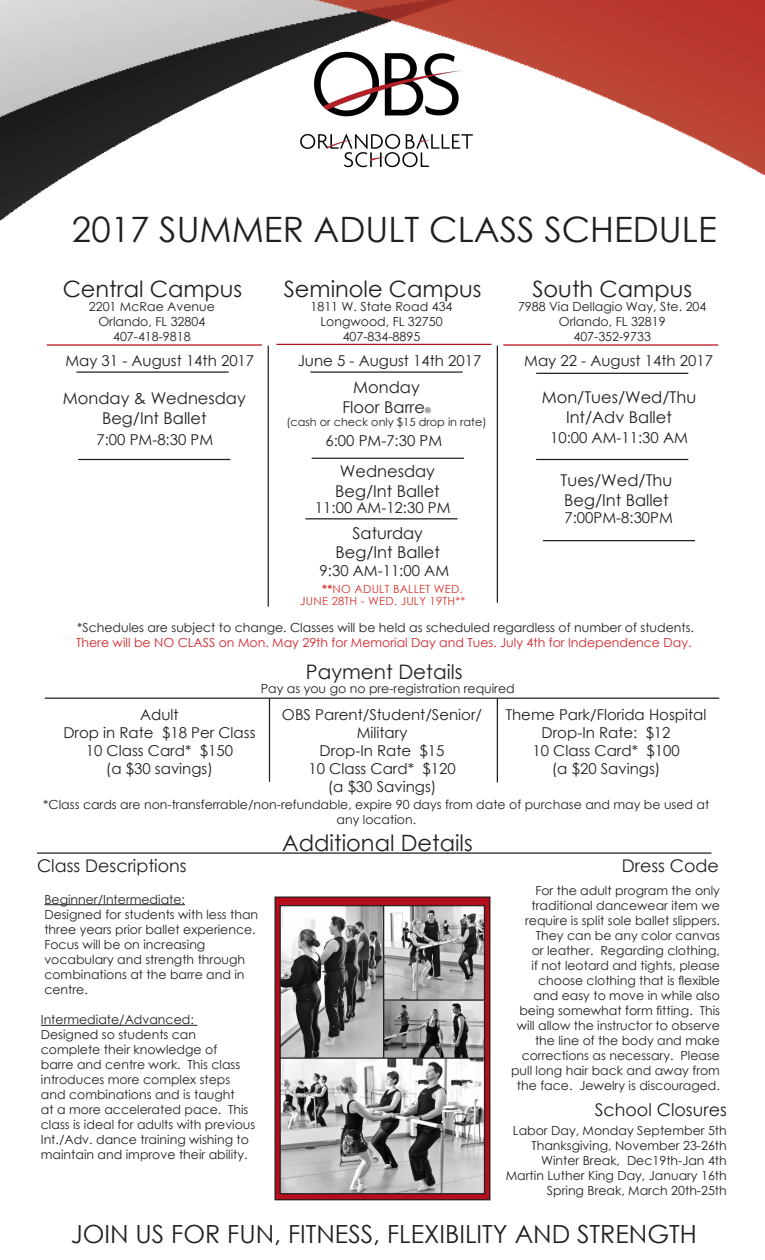
<style>
.page{position:relative;width:765px;height:1260px;background:#fff}
.page>*{position:absolute;margin:0;border:0;box-sizing:border-box;transform-origin:0 0}
.t1{font:35px "Century Gothic";color:#231f20}
.t2{font:25px "Century Gothic";color:#231f20}
.t3{font:22.5px "Century Gothic";color:#231f20}
.t4{font:20px "Century Gothic";color:#231f20}
.t5{font:17.5px "Century Gothic";color:#231f20}
.t6{font:16.25px "Century Gothic";color:#231f20}
.t7{font:15px/18px "Century Gothic";color:#231f20;text-align:center}
.t8{font:12.5px/15px "Century Gothic";color:#231f20}
.t9{font:12.5px "Century Gothic";color:#d1232a}
.t10{font:11.25px/12.5px "Century Gothic";letter-spacing:.02em;color:#d3342f;text-align:right}
.t11{font:11.25px "Century Gothic";color:#231f20}
.s1{font-size:7.5px}
.s2{font-weight:700}
</style>
<div class="page">
<img style="left:0;top:0;width:765px;height:221px">
<svg style="left:277px;top:899px;width:211px;height:299px;background:#a9111c"></svg>
<div style="left:275px;top:897px;width:215px;height:303px;border:1px solid #231f20"></div>
<img style="left:384px;top:1001px;width:99px;height:56px">
<img style="left:384px;top:907px;width:99px;height:92px">
<div style="left:342px;top:905px;width:143px;height:96px;border:1px solid #231f20"></div>
<img style="left:282px;top:907px;width:100px;height:150px">
<div style="left:280px;top:905px;width:104px;height:155px;border:1px solid #231f20"></div>
<img style="left:282px;top:1059px;width:201px;height:133px">
<div style="left:280px;top:1057px;width:205px;height:137px;border:1px solid #231f20"></div>
<img style="left:272px;top:23px;width:229px;height:172px">
<hr style="left:497px;top:346px;width:1px;height:257px;background:#231f20">
<hr style="left:268px;top:346px;width:1px;height:261px;background:#231f20">
<hr style="left:503px;top:344px;width:215px;height:2px;background:#b50e1a">
<hr style="left:276px;top:344px;width:215px;height:1px;background:#b50e1a">
<hr style="left:47px;top:344px;width:215px;height:2px;background:#b50e1a">
<hr style="left:44px;top:904px;width:141px;height:1px;background:#231f20">
<hr style="left:41px;top:1025px;width:156px;height:1px;background:#231f20">
<hr style="left:45px;top:698px;width:674px;height:1px;background:#231f20">
<hr style="left:497px;top:699px;width:1px;height:83px;background:#231f20">
<hr style="left:269px;top:699px;width:1px;height:83px;background:#231f20">
<hr style="left:37px;top:852px;width:674px;height:2px;background:#231f20">
<hr style="left:536px;top:459px;width:152px;height:1px;background:#231f20">
<hr style="left:543px;top:540px;width:152px;height:1px;background:#231f20">
<hr style="left:78px;top:459px;width:152px;height:1px;background:#231f20">
<hr style="left:312px;top:458px;width:152px;height:1px;background:#231f20">
<hr style="left:305px;top:518px;width:153px;height:1px;background:#231f20">
<hr style="left:536px;top:373px;width:152px;height:1px;background:#231f20">
<hr style="left:310px;top:371px;width:153px;height:2px;background:#231f20">
<hr style="left:76px;top:371px;width:153px;height:2px;background:#231f20">
<p class="t1" style="left:72px;top:205px;width:646px">2017 SUMMER ADULT CLASS SCHEDULE</p>
<p class="t3" style="left:63px;top:273px;width:181px">Central Campus</p>
<p class="t3" style="left:284px;top:273px;width:199px">Seminole Campus</p>
<p class="t3" style="left:532px;top:273px;width:161px">South Campus</p>
<p class="t8" style="left:518px;top:298px;width:190px">7988 Via Dellagio Way, Ste. 204</p>
<p class="t8" style="left:559px;top:313px;width:108px">Orlando, FL 32819</p>
<p class="t8" style="left:573px;top:328px;width:79px">407-352-9733</p>
<p class="t8" style="left:89px;top:298px;width:128px">2201 McRae Avenue</p>
<p class="t8" style="left:98px;top:313px;width:108px">Orlando, FL 32804</p>
<p class="t8" style="left:113px;top:328px;width:79px">407-418-9818</p>
<p class="t8" style="left:310px;top:298px;width:144px">1811 W. State Road 434</p>
<p class="t8" style="left:320px;top:313px;width:124px">Longwood, FL 32750</p>
<p class="t8" style="left:343px;top:328px;width:79px">407-834-8895</p>
<p class="t7" style="left:65px;top:351px;width:190px">May 31 - August 14th 2017</p>
<p class="t7" style="left:298px;top:351px;width:185px">June 5 - August 14th 2017</p>
<p class="t7" style="left:524px;top:351px;width:190px">May 22 - August 14th 2017</p>
<p class="t6" style="left:63px;top:387px;width:184px">Monday &amp; Wednesday</p>
<p class="t6" style="left:102px;top:406px;width:106px">Beg/Int Ballet</p>
<p class="t7" style="left:96px;top:430px;width:118px">7:00 PM-8:30 PM</p>
<p class="t6" style="left:353px;top:376px;width:68px">Monday</p>
<p class="t6" style="left:342px;top:395px;width:90px">Floor Barre<span class="s1">®</span></p>
<p class="t11" style="left:286px;top:414px;width:202px">(cash or check only $15 drop in rate)</p>
<p class="t7" style="left:325px;top:431px;width:118px">6:00 PM-7:30 PM</p>
<p class="t6" style="left:340px;top:460px;width:97px">Wednesday</p>
<p class="t6" style="left:335px;top:479px;width:106px">Beg/Int Ballet</p>
<p class="t7" style="left:315px;top:498px;width:137px">11:00 AM-12:30 PM</p>
<p class="t6" style="left:353px;top:521px;width:72px">Saturday</p>
<p class="t6" style="left:336px;top:541px;width:106px">Beg/Int Ballet</p>
<p class="t7" style="left:320px;top:562px;width:131px">9:30 AM-11:00 AM</p>
<p class="t6" style="left:542px;top:386px;width:156px">Mon/Tues/Wed/Thu</p>
<p class="t6" style="left:566px;top:405px;width:107px">Int/Adv Ballet</p>
<p class="t7" style="left:550px;top:429px;width:139px">10:00 AM-11:30 AM</p>
<p class="t6" style="left:561px;top:469px;width:113px">Tues/Wed/Thu</p>
<p class="t6" style="left:564px;top:488px;width:106px">Beg/Int Ballet</p>
<p class="t7" style="left:564px;top:508px;width:110px">7:00PM-8:30PM</p>
<p class="t10" style="left:300px;top:582px;width:166px"><span class="s2">**</span>NO ADULT BALLET WED.<br>JUNE 28TH - WED. JULY 19TH**</p>
<p class="t8" style="left:77px;top:620px;width:618px">*Schedules are subject to change. Classes will be held as scheduled regardless of number of students.</p>
<p class="t9" style="left:76px;top:634px;width:617px">There will be NO CLASS on Mon. May 29th for Memorial Day and Tues. July 4th for Independence Day.</p>
<p class="t4" style="left:306px;top:658px;width:158px">Payment Details</p>
<p class="t8" style="left:261px;top:681px;width:255px">Pay as you go no pre-registration required</p>
<p class="t7" style="left:140px;top:705px;width:40px">Adult</p>
<p class="t7" style="left:63px;top:723px;width:194px">Drop in Rate $18 Per Class</p>
<p class="t7" style="left:86px;top:741px;width:149px">10 Class Card* $150</p>
<p class="t7" style="left:106px;top:759px;width:108px">(a $30 savings)</p>
<p class="t7" style="left:282px;top:705px;width:202px">OBS Parent/Student/Senior/<br>Military</p>
<p class="t7" style="left:320px;top:741px;width:126px">Drop-In Rate $15</p>
<p class="t7" style="left:308px;top:759px;width:149px">10 Class Card* $120</p>
<p class="t7" style="left:328px;top:777px;width:110px">(a $30 Savings)</p>
<p class="t7" style="left:506px;top:705px;width:202px">Theme Park/Florida Hospital</p>
<p class="t7" style="left:542px;top:723px;width:130px">Drop-In Rate: $12</p>
<p class="t7" style="left:533px;top:741px;width:149px">10 Class Card* $100</p>
<p class="t7" style="left:552px;top:759px;width:110px">(a $20 Savings)</p>
<p class="t8" style="left:43px;top:797px;width:668px;text-align:center">*Class cards are non-transferrable/non-refundable, expire 90 days from date of purchase and may be used at any location.</p>
<p class="t3" style="left:282px;top:827px;width:192px">Additional Details</p>
<p class="t5" style="left:37px;top:853px;width:151px">Class Descriptions</p>
<p class="t5" style="left:622px;top:853px;width:99px">Dress Code</p>
<p class="t8" style="left:44px;top:891px;width:142px">Beginner/Intermediate:</p>
<p class="t8" style="left:44px;top:906px;width:215px">Designed for students with less than three years prior ballet experience.<br>Focus will be on increasing vocabulary and strength through combinations at the barre and in centre.</p>
<p class="t8" style="left:41px;top:1012px;width:216px">Intermediate/Advanced:<br>Designed so students can complete their knowledge of<br>barre and centre work. This class introduces more complex steps and combinations and is taught<br>at a more accelerated pace. This class is ideal for adults with previous<br>Int./Adv. dance training wishing to maintain and improve their ability.</p>
<p class="t8" style="left:511px;top:883px;width:210px;text-align:right">For the adult program the only traditional dancewear item we require is split sole ballet slippers.<br>They can be any color canvas<br>or leather. Regarding clothing,<br>if not leotard and tights, please choose clothing that is flexible and easy to move in while also being somewhat form fitting. This will allow the instructor to observe the line of the body and make corrections as necessary. Please pull long hair back and away from the face. Jewelry is discouraged.</p>
<p class="t5" style="left:595px;top:1098px;width:134px">School Closures</p>
<p class="t8" style="left:513px;top:1122px;width:215px">Labor Day, Monday September 5th</p>
<p class="t8" style="left:531px;top:1137px;width:197px">Thanksgiving, November 23-26th</p>
<p class="t8" style="left:541px;top:1152px;width:187px">Winter Break, Dec19th-Jan 4th</p>
<p class="t8" style="left:506px;top:1167px;width:223px">Martin Luther King Day, January 16th</p>
<p class="t8" style="left:547px;top:1182px;width:181px">Spring Break, March 20th-25th</p>
<p class="t2" style="left:71px;top:1216px;width:628px">JOIN US FOR FUN, FITNESS, FLEXIBILITY AND STRENGTH</p>
</div>
